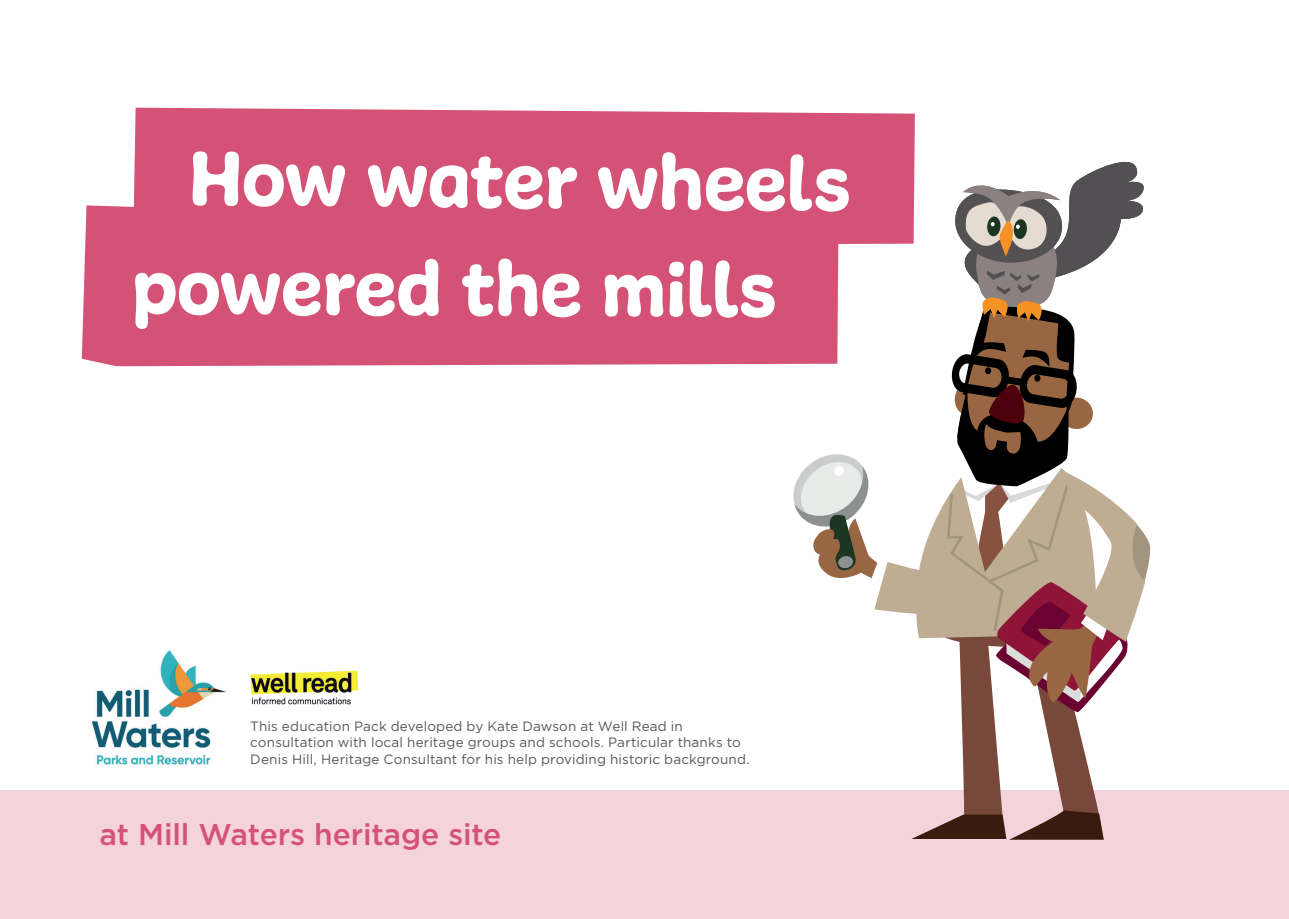
<style>
.page{position:relative;width:1289px;height:919px;background:#fff}
.page>*{position:absolute;margin:0;border:0;box-sizing:border-box;transform-origin:0 0}
.t1{font:81.45px "Freude";letter-spacing:-.015em;color:#fff}
.t2{font:500 30px "Gotham";letter-spacing:-.01em;color:#d55277}
.t3{font:13.5px/16.5px "Gotham";letter-spacing:.01em;color:#57585a}
</style>
<div class="page">
<div style="left:82px;top:205px;width:706px;height:161px;background:#d55277"></div>
<div style="left:0;top:790px;width:1288px;height:128px;background:#f4d3da"></div>
<img style="left:91px;top:649px;width:135px;height:116px">
<div style="left:133px;top:108px;width:781px;height:139px;background:#d55277"></div>
<svg style="left:788px;top:154px;width:362px;height:685px"></svg>
<img style="left:250px;top:670px;width:109px;height:35px">
<h1 class="t1" style="left:190px;top:125px;width:663px;rotate:1deg">How water wheels</h1>
<h1 class="t1" style="left:132px;top:238px;width:646px">powered the mills</h1>
<p class="t3" style="left:250px;top:717px;width:501px">This education Pack developed by Kate Dawson at Well Read in consultation with local heritage groups and schools. Particular thanks to<br>Denis Hill, Heritage Consultant for his help providing historic background.</p>
<h2 class="t2" style="left:99px;top:817px;width:403px">at Mill Waters heritage site</h2>
</div>
